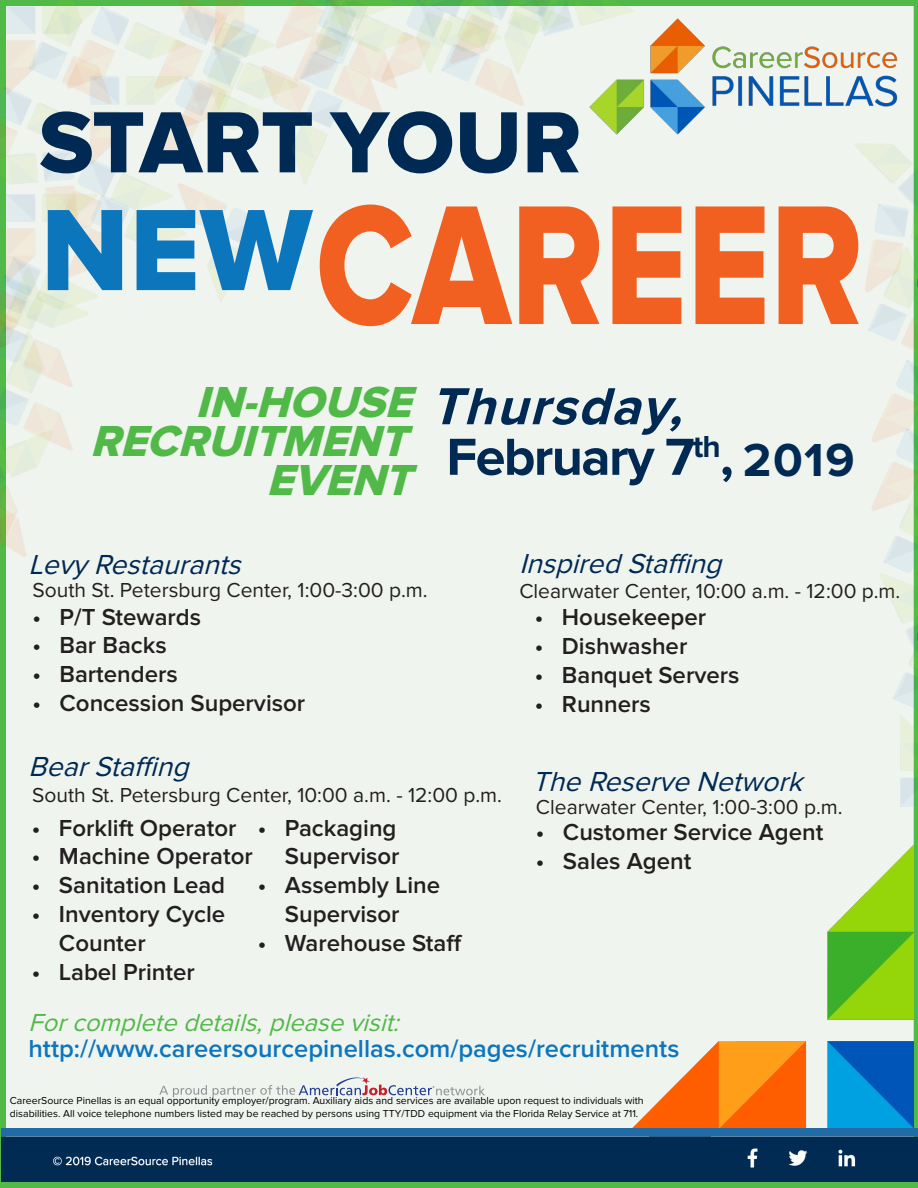
<style>
.page{position:relative;width:918px;height:1188px;background:#f0f4ef}
.page>*{position:absolute;margin:0;border:0;box-sizing:border-box;transform-origin:0 0}
.t1{font:176.25px "Proxima Nova Extrabld";color:#f26021;scale:.8 1}
.t2{font:120px "Proxima Nova Extrabld";color:#0c76bd}
.t3{font:90px "Proxima Nova Extrabld";letter-spacing:-.01em;color:#002953}
.t4{font:700 54px "Proxima Nova";letter-spacing:-.03em;color:#002953}
.t5{font:italic 700 54px "Proxima Nova";color:#002953}
.t6{font:700 48px "Proxima Nova";color:#002953}
.t7{font:italic 45px "Proxima Nova Extrabld";color:#51b948}
.t8{font:italic 28.5px "Proxima Nova";color:#002953}
.t9{font:600 25.5px "Proxima Nova";color:#0c76bd}
.t10{font:italic 25.5px "Proxima Nova";color:#51b948}
.t11{font:600 24px/28.8px "Proxima Nova";color:#231f20}
.t12{font:21px "Proxima Nova";color:#231f20}
.t13{font:10.5px/12.6px "Proxima Nova";color:#000}
</style>
<div class="page">
<img style="left:630px;top:841px;width:284px;height:287px">
<img style="left:584px;top:16px;width:316px;height:121px">
<svg style="left:159px;top:1085px;width:48px;height:12px"></svg>
<svg style="left:213px;top:1077px;width:272px;height:20px"></svg>
<div style="left:2px;top:1128px;width:709px;height:8px;background:#216ba7"></div>
<img style="left:2px;top:1136px;width:648px;height:1px">
<div style="left:2px;top:1137px;width:648px;height:45px;background:#022b54"></div>
<div style="left:475px;top:1138px;width:175px;height:40px;background:#022b54"></div>
<div style="left:650px;top:1128px;width:268px;height:8px;background:#216ba7"></div>
<img style="left:650px;top:1136px;width:268px;height:1px">
<div style="left:650px;top:1137px;width:268px;height:45px;background:#022b54"></div>
<div style="left:650px;top:1138px;width:59px;height:40px;background:#022b54"></div>
<img style="left:6px;top:6px;width:23px;height:80px">
<img style="left:155px;top:0;width:60px;height:6px">
<img style="left:0;top:86px;width:90px;height:71px">
<img style="left:63px;top:107px;width:27px;height:25px">
<img style="left:81px;top:454px;width:9px;height:99px">
<img style="left:0;top:150px;width:80px;height:102px">
<img style="left:90px;top:107px;width:57px;height:50px">
<img style="left:49px;top:157px;width:98px;height:38px">
<img style="left:147px;top:107px;width:126px;height:96px">
<img style="left:6px;top:195px;width:57px;height:62px">
<img style="left:133px;top:179px;width:126px;height:127px">
<img style="left:63px;top:194px;width:126px;height:127px">
<img style="left:215px;top:0;width:57px;height:6px">
<img style="left:174px;top:132px;width:43px;height:40px">
<img style="left:272px;top:0;width:18px;height:61px">
<img style="left:290px;top:0;width:88px;height:125px">
<img style="left:0;top:454px;width:81px;height:107px">
<img style="left:0;top:257px;width:101px;height:7px">
<img style="left:0;top:264px;width:116px;height:63px">
<img style="left:0;top:327px;width:116px;height:127px">
<img style="left:150px;top:6px;width:127px;height:126px">
<div style="left:378px;top:92px;width:126px;height:33px;background:#f0f4ef"></div>
<img style="left:900px;top:715px;width:18px;height:92px">
<img style="left:868px;top:473px;width:50px;height:69px">
<img style="left:893px;top:658px;width:25px;height:57px">
<img style="left:883px;top:475px;width:35px;height:72px">
<img style="left:877px;top:547px;width:41px;height:111px">
<img style="left:868px;top:360px;width:50px;height:113px">
<img style="left:29px;top:0;width:126px;height:107px">
<img style="left:426px;top:0;width:15px;height:92px">
<img style="left:850px;top:75px;width:68px;height:135px">
<img style="left:567px;top:36px;width:6px;height:71px">
<img style="left:300px;top:0;width:126px;height:117px">
<img style="left:868px;top:307px;width:50px;height:49px">
<img style="left:441px;top:0;width:126px;height:109px">
<img style="left:863px;top:204px;width:55px;height:103px">
<img style="left:533px;top:0;width:104px;height:36px">
<img style="left:217px;top:61px;width:126px;height:127px">
<p class="t3" style="left:39px;top:91px;width:544px">START YOUR</p>
<p class="t1" style="left:316px;top:164px;width:686px">CAREER</p>
<p class="t2" style="left:41px;top:181px;width:273px">NEW</p>
<p class="t7" style="left:196px;top:376px;width:231px">IN-HOUSE</p>
<p class="t7" style="left:90px;top:415px;width:332px">RECRUITMENT</p>
<p class="t7" style="left:267px;top:454px;width:160px">EVENT</p>
<p class="t5" style="left:430px;top:375px;width:271px">Thursday,</p>
<p class="t4" style="left:446px;top:426px;width:289px">February 7<sup>th</sup>,</p>
<p class="t6" style="left:743px;top:432px;width:113px">2019</p>
<p class="t8" style="left:28px;top:548px;width:222px">LevyRestaurants</p>
<p class="t8" style="left:519px;top:548px;width:212px">InspiredStaffing</p>
<p class="t12" style="left:32px;top:578px;width:397px">South St. Petersburg Center, 1:00-3:00 p.m.</p>
<p class="t11" style="left:33px;top:603px;width:170px">• P/T Stewards</p>
<p class="t11" style="left:33px;top:631px;width:136px">• Bar Backs</p>
<p class="t11" style="left:33px;top:660px;width:147px">• Bartenders</p>
<p class="t11" style="left:33px;top:689px;width:274px">• Concession Supervisor</p>
<p class="t8" style="left:28px;top:750px;width:171px">BearStaffing</p>
<p class="t12" style="left:32px;top:783px;width:471px">South St. Petersburg Center, 10:00 a.m. - 12:00 p.m.</p>
<p class="t11" style="left:32px;top:814px;width:206px">• Forklift Operator</p>
<p class="t11" style="left:32px;top:843px;width:222px">• Machine Operator</p>
<p class="t11" style="left:32px;top:871px;width:195px">• Sanitation Lead</p>
<p class="t11" style="left:59px;top:900px;width:168px;text-indent:-27px">• Inventory Cycle<br>Counter</p>
<p class="t11" style="left:32px;top:958px;width:164px">• Label Printer</p>
<p class="t11" style="left:258px;top:814px;width:143px;text-align:right">• Packaging<br>Supervisor</p>
<p class="t11" style="left:258px;top:871px;width:184px;text-align:center">• Assembly Line<br>Supervisor</p>
<p class="t11" style="left:258px;top:929px;width:206px">• Warehouse Staff</p>
<p class="t10" style="left:28px;top:1008px;width:380px">Forcompletedetails,pleasevisit:</p>
<p class="t12" style="left:519px;top:579px;width:383px">Clearwater Center, 10:00 a.m. - 12:00 p.m.</p>
<p class="t11" style="left:535px;top:603px;width:173px">• Housekeeper</p>
<p class="t11" style="left:535px;top:632px;width:154px">• Dishwasher</p>
<p class="t11" style="left:535px;top:661px;width:206px">• Banquet Servers</p>
<p class="t11" style="left:535px;top:690px;width:117px">• Runners</p>
<p class="t8" style="left:532px;top:765px;width:280px">TheReserveNetwork</p>
<p class="t12" style="left:536px;top:795px;width:308px">Clearwater Center, 1:00-3:00 p.m.</p>
<p class="t11" style="left:536px;top:818px;width:289px">• Customer Service Agent</p>
<p class="t11" style="left:536px;top:847px;width:157px">• Sales Agent</p>
<p class="t9" style="left:28px;top:1034px;width:652px">http://www.careersourcepinellas.com/pages/recruitments</p>
<p class="t13" style="left:10px;top:1094px;width:635px">CareerSource Pinellas is an equal opportunity employer/program. Auxiliary aids and services are available upon request to individuals with disabilities. All voice telephone numbers listed may be reached by persons using TTY/TDD equipment via the Florida Relay Service at 711.</p>
</div>
